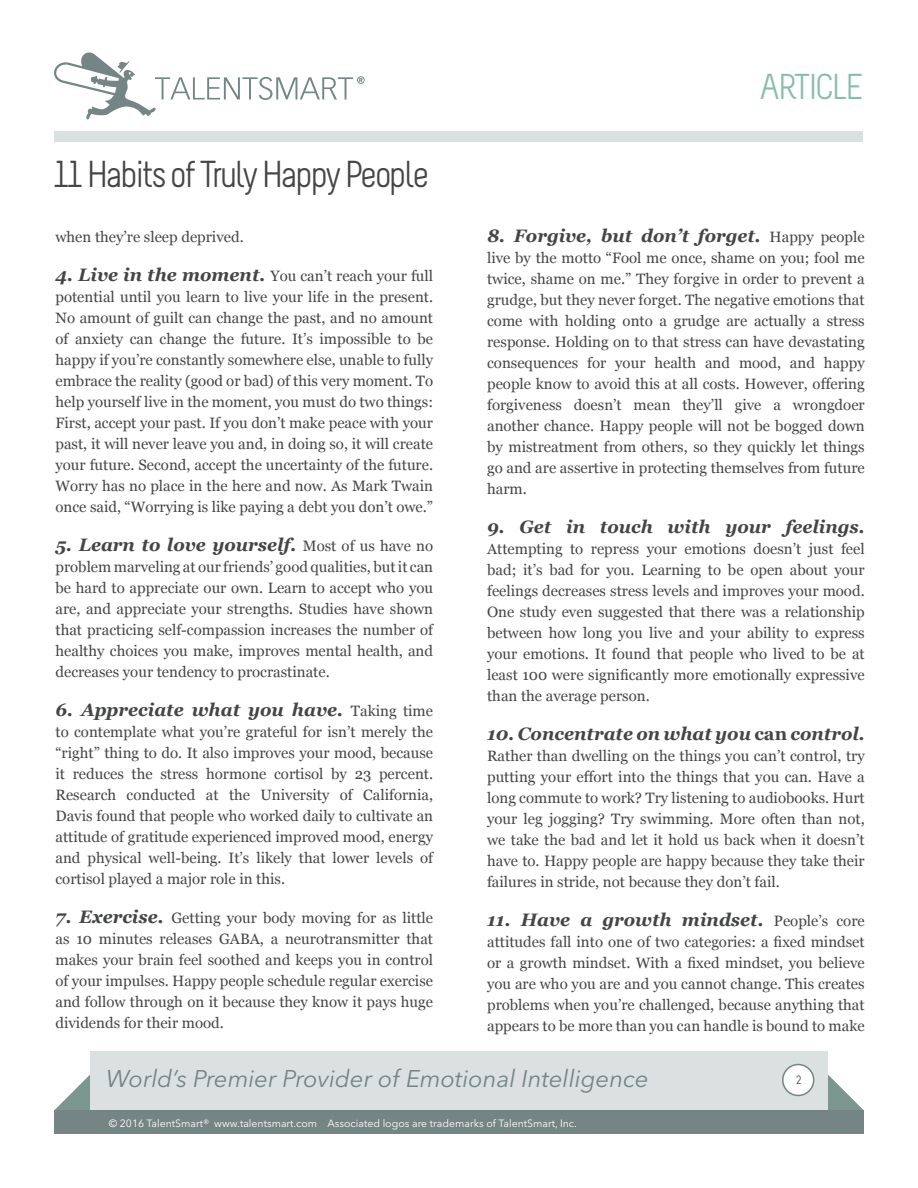
<style>
.page{position:relative;width:918px;height:1188px;background:#fff}
.page>*{position:absolute;margin:0;border:0;box-sizing:border-box;transform-origin:0 0}
.MAIN_HEADING{font:37.5px "Melbourne";letter-spacing:-.05em;color:#444545}
.t1{font:36px "Melbourne";letter-spacing:-.05em;color:#88bcac}
.t2{font:italic 24px "Avenir Next LT Pro";color:#758484}
.SUBHEADING{font:italic 700 18px "Georgia";color:#444545}
.SUBHEADING-2{font:15px/21px "Georgia";color:#444545;text-align:justify}
.Page_Number{font:12px "Melbourne";color:#444545}
.SUBHEADING-3{font:10.5px "Avenir Next LT Pro";color:#fff}
.s1{font-weight:700;font-style:italic;font-size:18px}
.s2{font-weight:400;font-style:normal;font-size:15px}
.s3{font-style:normal}
</style>
<div class="page">
<div style="left:55px;top:131px;width:808px;height:11px;background:#dbe0e0"></div>
<svg style="left:54px;top:52px;width:311px;height:67px"></svg>
<div style="left:90px;top:1051px;width:738px;height:75px;background:#dbe0e0"></div>
<svg style="left:54px;top:1075px;width:36px;height:36px"></svg>
<svg style="left:828px;top:1075px;width:36px;height:36px"></svg>
<div style="left:54px;top:1111px;width:810px;height:23px;background:#758484"></div>
<div style="left:783px;top:1065px;width:31px;height:30px;background:#fff;border-radius:50%"></div>
<div style="left:782px;top:1064px;width:32px;height:32px;border:2px solid #758484;border-radius:50%"></div>
<p class="MAIN_HEADING" style="left:53px;top:154px;width:378px">11 Habits of Truly Happy People</p>
<p class="SUBHEADING-2" style="left:56px;top:226px;width:190px">when they’re sleep deprived.</p>
<p class="SUBHEADING-2" style="left:56px;top:265px;width:379px"><span class="s1">4. Live in the moment.</span> You can’t reach your full potential until you learn to live your life in the present.<br>No amount of guilt can change the past, and no amount of anxiety can change the future. It’s impossible to be happy if you’re constantly somewhere else, unable to fully embrace the reality (good or bad) of this very moment. To help yourself live in the moment, you must do two things:<br>First, accept your past. If you don’t make peace with your past, it will never leave you and, in doing so, it will create your future. Second, accept the uncertainty of the future.<br>Worry has no place in the here and now. As Mark Twain once said, “Worrying is like paying a debt you don’t owe.”</p>
<p class="SUBHEADING" style="left:56px;top:532px;width:379px">5. Learn to love yourself. <span class="s2">Most of us have no</span></p>
<p class="SUBHEADING-2" style="left:56px;top:556px;width:379px">problem marveling at our friends’ good qualities, but it can be hard to appreciate our own. Learn to accept who you are, and appreciate your strengths. Studies have shown that practicing self-compassion increases the number of healthy choices you make, improves mental health, and decreases your tendency to procrastinate.</p>
<p class="SUBHEADING" style="left:56px;top:697px;width:379px">6. Appreciate what you have. <span class="s2">Taking time</span></p>
<p class="SUBHEADING-2" style="left:56px;top:721px;width:379px">to contemplate what you’re grateful for isn’t merely the “right” thing to do. It also improves your mood, because it reduces the stress hormone cortisol by 23 percent.<br>Research conducted at the University of California, Davis found that people who worked daily to cultivate an attitude of gratitude experienced improved mood, energy and physical well-being. It’s likely that lower levels of cortisol played a major role in this.</p>
<p class="SUBHEADING-2" style="left:56px;top:907px;width:379px"><span class="s1">7. Exercise.</span> Getting your body moving for as little as 10 minutes releases GABA, a neurotransmitter that makes your brain feel soothed and keeps you in control of your impulses. Happy people schedule regular exercise and follow through on it because they know it pays huge dividends for their mood.</p>
<p class="t1" style="left:759px;top:68px;width:106px">ARTICLE</p>
<p class="SUBHEADING" style="left:487px;top:223px;width:379px">8. Forgive, but don’t forget. <span class="s2">Happy people</span></p>
<p class="SUBHEADING-2" style="left:487px;top:247px;width:379px">live by the motto “Fool me once, shame on you; fool me twice, shame on me.” They forgive in order to prevent a grudge, but they never forget. The negative emotions that come with holding onto a grudge are actually a stress response. Holding on to that stress can have devastating consequences for your health and mood, and happy people know to avoid this at all costs. However, offering forgiveness doesn’t mean they’ll give a wrongdoer another chance. Happy people will not be bogged down by mistreatment from others, so they quickly let things go and are assertive in protecting themselves from future harm.</p>
<p class="SUBHEADING" style="left:487px;top:514px;width:379px">9. Get in touch with your feelings.</p>
<p class="SUBHEADING-2" style="left:487px;top:538px;width:379px">Attempting to repress your emotions doesn’t just feel bad; it’s bad for you. Learning to be open about your feelings decreases stress levels and improves your mood.<br>One study even suggested that there was a relationship between how long you live and your ability to express your emotions. It found that people who lived to be at least 100 were significantly more emotionally expressive than the average person.</p>
<p class="SUBHEADING" style="left:487px;top:721px;width:379px">10. Concentrate on what you <span class="s3">can</span> control.</p>
<p class="SUBHEADING-2" style="left:487px;top:745px;width:379px">Rather than dwelling on the things you can’t control, try putting your effort into the things that you can. Have a long commute to work? Try listening to audiobooks. Hurt your leg jogging? Try swimming. More often than not, we take the bad and let it hold us back when it doesn’t have to. Happy people are happy because they take their failures in stride, not because they don’t fail.</p>
<p class="SUBHEADING" style="left:487px;top:907px;width:379px">11. Have a growth mindset. <span class="s2">People’s core</span></p>
<p class="SUBHEADING-2" style="left:487px;top:931px;width:379px">attitudes fall into one of two categories: a fixed mindset or a growth mindset. With a fixed mindset, you believe you are who you are and you cannot change. This creates problems when you’re challenged, because anything that appears to be more than you can handle is bound to make</p>
<p class="t2" style="left:106px;top:1064px;width:544px">World’s Premier Provider of Emotional Intelligence</p>
<p class="Page_Number" style="left:796px;top:1074px;width:7px">2</p>
<p class="SUBHEADING-3" style="left:109px;top:1117px;width:470px">© 2016 TalentSmart® www.talentsmart.com Associated logos are trademarks of TalentSmart, Inc.</p>
</div>
